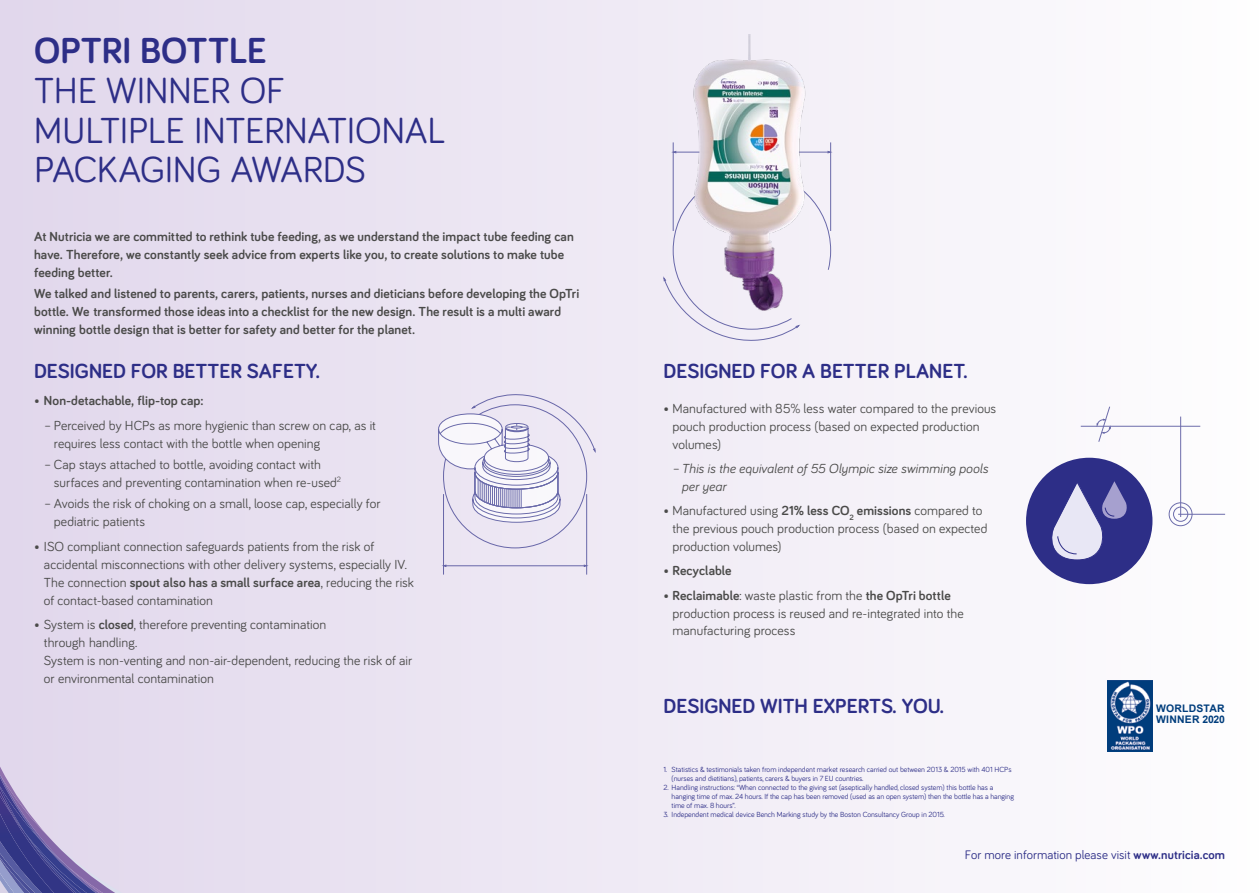
<style>
.page{position:relative;width:1259px;height:893px;background:#fff}
.page>*{position:absolute;margin:0;border:0;box-sizing:border-box;transform-origin:0 0}
.t1{font:37.35px/39.6px "Bariol";letter-spacing:-.01em;color:#2d2e87}
.t2{font:700 37.35px "Bariol";letter-spacing:-.005em;color:#2d2e87}
.t3{font:700 21px "Bariol";color:#2d2e87}
.t4{font:13.5px/18px "Bariol";letter-spacing:.005em;color:#4a4a49}
.t5{font:700 13.5px/18px "Bariol";letter-spacing:.005em;color:#4a4a49}
.t6{font:italic 13.5px/18px "Bariol";letter-spacing:.005em;color:#4a4a49}
.t7{font:12.75px "Bariol";letter-spacing:.005em;color:#2d2e87}
.t8{font:700 10.35px/10.6px "Arial";letter-spacing:.02em;color:#003d7c}
.t9{font:7.65px/9.1px "Bariol";letter-spacing:-.005em;color:#2d2e87}
.s1{font-weight:400}
.s2{font-weight:700}
.s3{font-style:normal}
</style>
<div class="page">
<div style="left:0;top:0;width:1259px;height:893px;background:linear-gradient(to right,#e1d7ec,#fefefe)"></div>
<div style="left:0;top:727px;width:159px;height:166px;background:#e3daed"></div>
<img style="left:0;top:786px;width:96px;height:107px">
<img style="left:25px;top:833px;width:62px;height:60px">
<img style="left:1107px;top:680px;width:45px;height:71px">
<hr style="left:445px;top:565px;width:140px;height:1px;background:#2d2e87">
<svg style="left:583px;top:564px;width:5px;height:3px"></svg>
<svg style="left:441px;top:564px;width:5px;height:3px"></svg>
<hr style="left:443px;top:494px;width:1px;height:81px;background:#2d2e87">
<hr style="left:586px;top:494px;width:1px;height:81px;background:#2d2e87">
<svg style="left:437px;top:393px;width:159px;height:155px"></svg>
<hr style="left:675px;top:152px;width:153px;height:1px;background:#2d2e87">
<hr style="left:830px;top:142px;width:1px;height:89px;background:#2d2e87">
<hr style="left:673px;top:142px;width:1px;height:89px;background:#2d2e87">
<svg style="left:663px;top:171px;width:168px;height:171px"></svg>
<div style="left:1026px;top:458px;width:126px;height:126px;background:#2d2e87;border-radius:50%"></div>
<svg style="left:1052px;top:481px;width:75px;height:79px"></svg>
<svg style="left:1096px;top:406px;width:14px;height:36px"></svg>
<hr style="left:1080px;top:426px;width:120px;height:1px;background:#2d2e87">
<div style="left:1168px;top:502px;width:24px;height:24px;border:1px solid #2d2e87;border-radius:50%"></div>
<hr style="left:1178px;top:514px;width:47px;height:1px;background:#2d2e87">
<hr style="left:1180px;top:417px;width:1px;height:100px;background:#2d2e87">
<div style="left:1173px;top:507px;width:15px;height:15px;border:1px solid #2d2e87;border-radius:50%"></div>
<img style="left:689px;top:34px;width:117px;height:282px">
<h1 class="t2" style="left:34px;top:25px;width:234px">OPTRI BOTTLE</h1>
<h1 class="t1" style="left:34px;top:69px;width:413px">THE WINNER OF<br>MULTIPLE INTERNATIONAL<br>PACKAGING AWARDS</h1>
<p class="t5" style="left:34px;top:227px;width:541px">At Nutricia we are committed to rethink tube feeding, as we understand the impact tube feeding can have. Therefore, we constantly seek advice from experts like you, to create solutions to make tube feeding better.</p>
<p class="t5" style="left:34px;top:284px;width:546px">We talked and listened to parents, carers, patients, nurses and dieticians before developing the OpTri bottle. We transformed those ideas into a checklist for the new design. The result is a multi award winning bottle design that is better for safety and better for the planet.</p>
<h2 class="t3" style="left:34px;top:357px;width:288px">DESIGNED FOR BETTER SAFETY.</h2>
<p class="t5" style="left:34px;top:391px;width:171px"><span class="s1">•</span> Non-detachable, flip-top cap:</p>
<p class="t4" style="left:54px;top:415px;width:324px;text-indent:-10px">– Perceived by HCPs as more hygienic than screw on cap, as it requires less contact with the bottle when opening</p>
<p class="t4" style="left:54px;top:455px;width:289px;text-indent:-10px">–Cap stays attached to bottle, avoiding contact with surfaces and preventing contamination when re-used<sup>2</sup></p>
<p class="t4" style="left:54px;top:494px;width:328px;text-indent:-10px">–Avoids the risk of choking on a small, loose cap, especially for pediatric patients</p>
<p class="t4" style="left:44px;top:537px;width:372px;text-indent:-10px">• ISO compliant connection safeguards patients from the risk of accidental misconnections with other delivery systems, especially IV.<br>The connection <span class="s2">spout also has a small surface area</span>, reducing the risk of contact-based contamination</p>
<p class="t4" style="left:44px;top:615px;width:370px;text-indent:-10px">• System is <span class="s2">closed</span>, therefore preventing contamination<br>through handling.<br>System is non-venting and non-air-dependent, reducing the risk of air or environmental contamination</p>
<h2 class="t3" style="left:663px;top:357px;width:306px">DESIGNED FOR A BETTER PLANET.</h2>
<p class="t4" style="left:672px;top:399px;width:325px;text-indent:-9px">• Manufactured with 85% less water compared to the previous pouch production process (based on expected production volumes)</p>
<p class="t6" style="left:681px;top:459px;width:308px;text-indent:-9px"><span class="s3">–</span>This is the equivalent of 55 Olympic size swimming pools per year</p>
<p class="t4" style="left:672px;top:501px;width:316px;text-indent:-9px">• Manufactured using <span class="s2">21% less CO</span><sub>2</sub> <span class="s2">emissions</span> compared to the previous pouch production process (based on expected production volumes)</p>
<p class="t5" style="left:663px;top:561px;width:70px"><span class="s1">•</span> Recyclable</p>
<p class="t4" style="left:672px;top:585px;width:292px;text-indent:-9px">• <span class="s2">Reclaimable</span>: waste plastic from the <span class="s2">the OpTri bottle </span>production process is reused and re-integrated into the manufacturing process</p>
<h2 class="t3" style="left:663px;top:691px;width:282px">DESIGNED WITH EXPERTS. YOU.</h2>
<p class="t8" style="left:1156px;top:703px;width:70px">WORLDSTAR<br>WINNER 2020</p>
<p class="t9" style="left:671px;top:764px;width:341px;text-indent:-8px">1. Statistics &amp; testimonials taken from independent market research carried out between 2013 &amp; 2015 with 401 HCPs (nurses and dietitians), patients, carers &amp; buyers in 7 EU countries.</p>
<p class="t9" style="left:671px;top:782px;width:344px;text-indent:-8px">2. Handling instructions: “When connected to the giving set (aseptically handled, closed system) this bottle has a hanging time of max. 24 hours. If the cap has been removed (used as an open system) then the bottle has a hanging time of max. 8 hours”.</p>
<p class="t9" style="left:663px;top:810px;width:283px">3. Independent medical device Bench Marking study by the Boston Consultancy Group in 2015.</p>
<p class="t7" style="left:965px;top:846px;width:262px">For more information please visit <span class="s2">www.nutricia.com</span></p>
</div>
